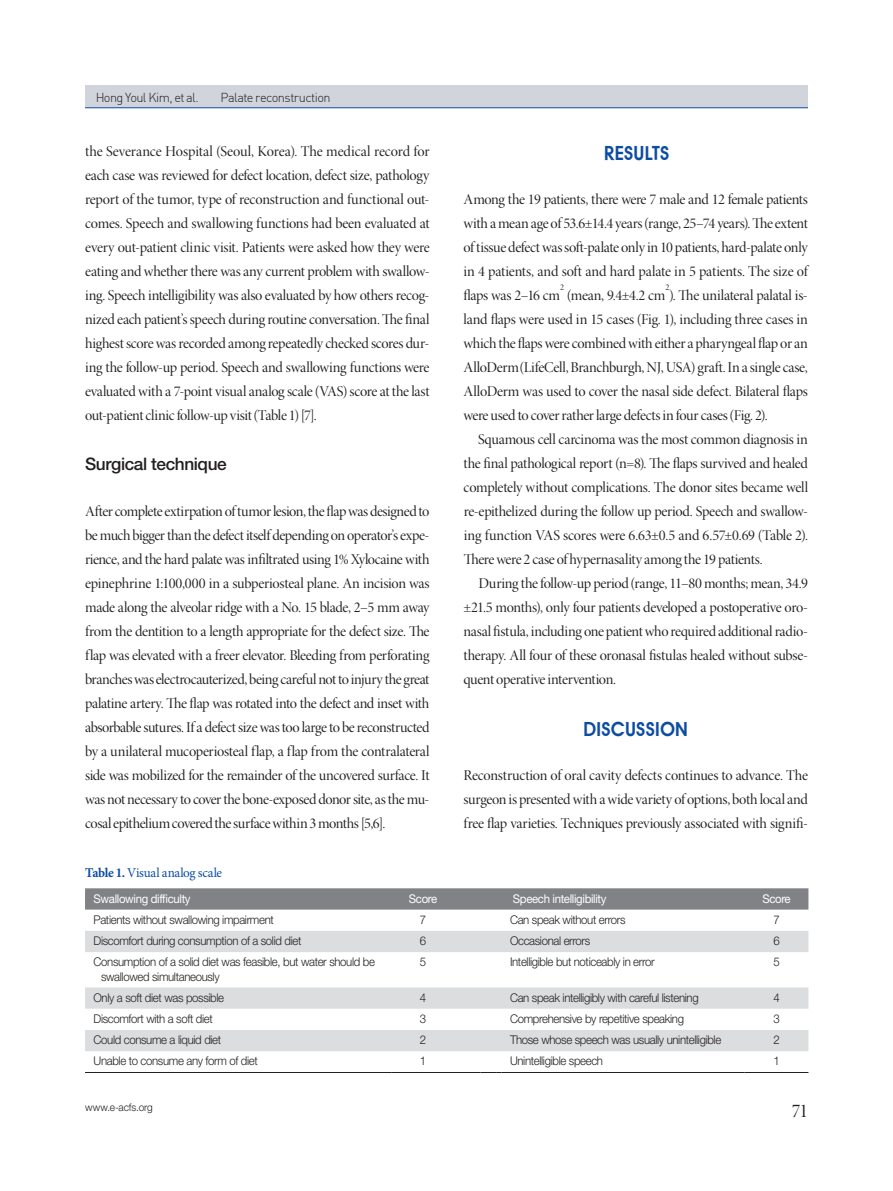
<style>
.page{position:relative;width:893px;height:1191px;background:#fff}
.page>*{position:absolute;margin:0;border:0;box-sizing:border-box;transform-origin:0 0}
.t1{font:19.5px "Minion Pro Disp";color:#231f20;scale:.96 1}
.t2{font:18.75px "H Ywul B";letter-spacing:-.03em;color:#0d4da1;scale:.96 1}
.t3{font:500 17.25px "Helvetica Neue LT Std";letter-spacing:-.025em;color:#231f20}
.t4{font:15px/24px "Minion Pro Disp";letter-spacing:-.02em;color:#231f20;text-align:justify}
.t5{font:13.5px "Minion Pro";letter-spacing:-.015em;color:#0d4da1}
.t6{font:300 12.75px "DIN";letter-spacing:-.045em;color:#231f20}
.t7{font:300 12px/14.4px "Helvetica Neue LT Std";letter-spacing:-.03em;color:#231f20;scale:.95 1}
.t8{font:12px "Helvetica Neue LT Std";letter-spacing:-.03em;color:#fff;scale:.95 1}
.t9{font:300 10.5px "Helvetica Neue";letter-spacing:-.005em;color:#231f20;scale:.96 1}
.t10{font:8.7px "Minion Pro Disp";color:#231f20}
.s1{font-weight:700}
</style>
<div class="page">
<div style="left:85px;top:85px;width:723px;height:22px;background:#d2d4dc"></div>
<hr style="left:85px;top:107px;width:723px;height:1px;background:#0d4da1">
<div style="left:85px;top:888px;width:723px;height:21px;background:#808285"></div>
<svg style="left:85px;top:931px;width:723px;height:120px;fill:#dcdddf"></svg>
<hr style="left:85px;top:1072px;width:306px;height:1px;background:#231f20">
<hr style="left:391px;top:1072px;width:64px;height:1px;background:#231f20">
<svg style="left:455px;top:1072px;width:46px;height:1px"></svg>
<hr style="left:501px;top:1072px;width:244px;height:1px;background:#231f20">
<hr style="left:745px;top:1072px;width:63px;height:1px;background:#231f20">
<p class="t6" style="left:96px;top:90px;width:105px">Hong Youl Kim, et al.</p>
<p class="t6" style="left:221px;top:90px;width:112px">Palate reconstruction</p>
<p class="t4" style="left:85px;top:140px;width:346px">the Severance Hospital (Seoul, Korea). The medical record for each case was reviewed for defect location, defect size, pathology report of the tumor, type of reconstruction and functional out&shy;comes. Speech and swallowing functions had been evaluated at every out-patient clinic visit. Patients were asked how they were eating and whether there was any current problem with swallow&shy;ing. Speech intelligibility was also evaluated by how others recog&shy;nized each patient’s speech during routine conversation. The final highest score was recorded among repeatedly checked scores dur&shy;ing the follow-up period. Speech and swallowing functions were evaluated with a 7-point visual analog scale (VAS) score at the last out-patient clinic follow-up visit (Table 1) [7].</p>
<p class="t3" style="left:85px;top:454px;width:143px">Surgical technique</p>
<p class="t4" style="left:85px;top:500px;width:346px">Aftercompleteextirpationoftumorlesion,theflapwasdesignedto be much bigger than the defect itself depending on operator’s expe&shy;rience, and the hard palate was infiltrated using 1% Xylocaine with epinephrine 1:100,000 in a subperiosteal plane. An incision was made along the alveolar ridge with a No. 15 blade, 2–5 mm away from the dentition to a length appropriate for the defect size. The flap was elevated with a freer elevator. Bleeding from perforating brancheswaselectrocauterized,being carefulnottoinjury the great palatine artery. The flap was rotated into the defect and inset with absorbable sutures. If a defect size was too large to be reconstructed by a unilateral mucoperiosteal flap, a flap from the contralateral side was mobilized for the remainder of the uncovered surface. It was not necessary to cover the bone-exposed donor site, as the mu&shy;cosalepitheliumcoveredthesurfacewithin3months[5,6].</p>
<p class="t2" style="left:604px;top:144px;width:70px">RESULTS</p>
<p class="t4" style="left:463px;top:188px;width:346px">Among the 19 patients, there were 7 male and 12 female patients with amean age of 53.6±14.4 years(range, 25–74 years).Theextent oftissue defectwassoft-palate only in10 patients, hard-palate only in 4 patients, and soft and hard palate in 5 patients. The size of flaps was 2–16 cm</p>
<p class="t10" style="left:665px;top:282px;width:5px">2</p>
<p class="t4" style="left:463px;top:308px;width:346px">land flaps were used in 15 cases (Fig. 1), including three cases in which the flapswerecombinedwith either a pharyngeal flap or an AlloDerm(LifeCell,Branchburgh,NJ,USA) graft.Ina singlecase, AlloDerm was used to cover the nasal side defect. Bilateral flaps were used to coverratherlarge defectsin fourcases(Fig. 2).</p>
<p class="t4" style="left:463px;top:428px;width:346px;text-indent:15px">Squamous cell carcinoma was the most common diagnosis in the final pathological report (n=8). The flaps survived and healed completely without complications. The donor sites became well re-epithelized during the follow up period. Speech and swallow&shy;ing function VAS scores were 6.63±0.5 and 6.57±0.69 (Table 2).<br>Therewere 2 case of hypernasality among the 19 patients.</p>
<p class="t4" style="left:463px;top:572px;width:346px;text-indent:15px">During thefollow-up period (range, 11–80months; mean, 34.9 ±21.5 months), only four patients developed a postoperative oro&shy;nasal fistula, including one patientwho required additionalradio&shy;therapy. All four of these oronasal fistulas healed without subse&shy;quent operative intervention.</p>
<p class="t2" style="left:583px;top:720px;width:111px">DISCUSSION</p>
<p class="t4" style="left:463px;top:764px;width:346px">Reconstruction of oral cavity defects continues to advance. The surgeon is presentedwith awide variety of options, both local and free flap varieties. Techniques previously associated with signifi-</p>
<p class="t10" style="left:560px;top:282px;width:5px">2</p>
<p class="t4" style="left:567px;top:284px;width:242px">(mean, 9.4±4.2 cm ). The unilateral palatal is-</p>
<p class="t5" style="left:85px;top:864px;width:139px"><span class="s1">Table 1.</span> Visual analog scale</p>
<p class="t8" style="left:94px;top:891px;width:104px">Swallowing difficulty</p>
<p class="t8" style="left:409px;top:891px;width:31px">Score</p>
<p class="t8" style="left:513px;top:891px;width:100px">Speech intelligibility</p>
<p class="t8" style="left:762px;top:891px;width:31px">Score</p>
<p class="t7" style="left:94px;top:912px;width:191px">Patients without swallowing impairment</p>
<p class="t7" style="left:420px;top:912px;width:8px">7</p>
<p class="t7" style="left:510px;top:912px;width:123px">Can speak without errors</p>
<p class="t7" style="left:773px;top:912px;width:8px">7</p>
<p class="t7" style="left:94px;top:933px;width:220px">Discomfort during consumption of a solid diet</p>
<p class="t7" style="left:420px;top:933px;width:8px">6</p>
<p class="t7" style="left:510px;top:933px;width:86px">Occasional errors</p>
<p class="t7" style="left:773px;top:933px;width:8px">6</p>
<p class="t7" style="left:101px;top:954px;width:290px;text-indent:-8px">Consumption of a solid diet was feasible, but water should be swallowed simultaneously</p>
<p class="t7" style="left:420px;top:954px;width:8px">5</p>
<p class="t7" style="left:510px;top:954px;width:154px">Intelligible but noticeably in error</p>
<p class="t7" style="left:773px;top:954px;width:8px">5</p>
<p class="t7" style="left:94px;top:990px;width:139px">Only a soft diet was possible</p>
<p class="t7" style="left:420px;top:990px;width:8px">4</p>
<p class="t7" style="left:510px;top:990px;width:200px">Can speak intelligibly with careful listening</p>
<p class="t7" style="left:773px;top:990px;width:8px">4</p>
<p class="t7" style="left:94px;top:1011px;width:127px">Discomfort with a soft diet</p>
<p class="t7" style="left:420px;top:1011px;width:8px">3</p>
<p class="t7" style="left:510px;top:1011px;width:185px">Comprehensive by repetitive speaking</p>
<p class="t7" style="left:773px;top:1011px;width:8px">3</p>
<p class="t7" style="left:94px;top:1032px;width:136px">Could consume a liquid diet</p>
<p class="t7" style="left:420px;top:1032px;width:8px">2</p>
<p class="t7" style="left:510px;top:1032px;width:224px">Those whose speech was usually unintelligible</p>
<p class="t7" style="left:773px;top:1032px;width:8px">2</p>
<p class="t7" style="left:94px;top:1053px;width:174px">Unable to consume any form of diet</p>
<p class="t7" style="left:420px;top:1053px;width:8px">1</p>
<p class="t7" style="left:510px;top:1053px;width:99px">Unintelligible speech</p>
<p class="t7" style="left:773px;top:1053px;width:8px">1</p>
<p class="t9" style="left:85px;top:1100px;width:72px">www.e-acfs.org</p>
<h1 class="t1" style="left:792px;top:1099px;width:18px">71</h1>
</div>
